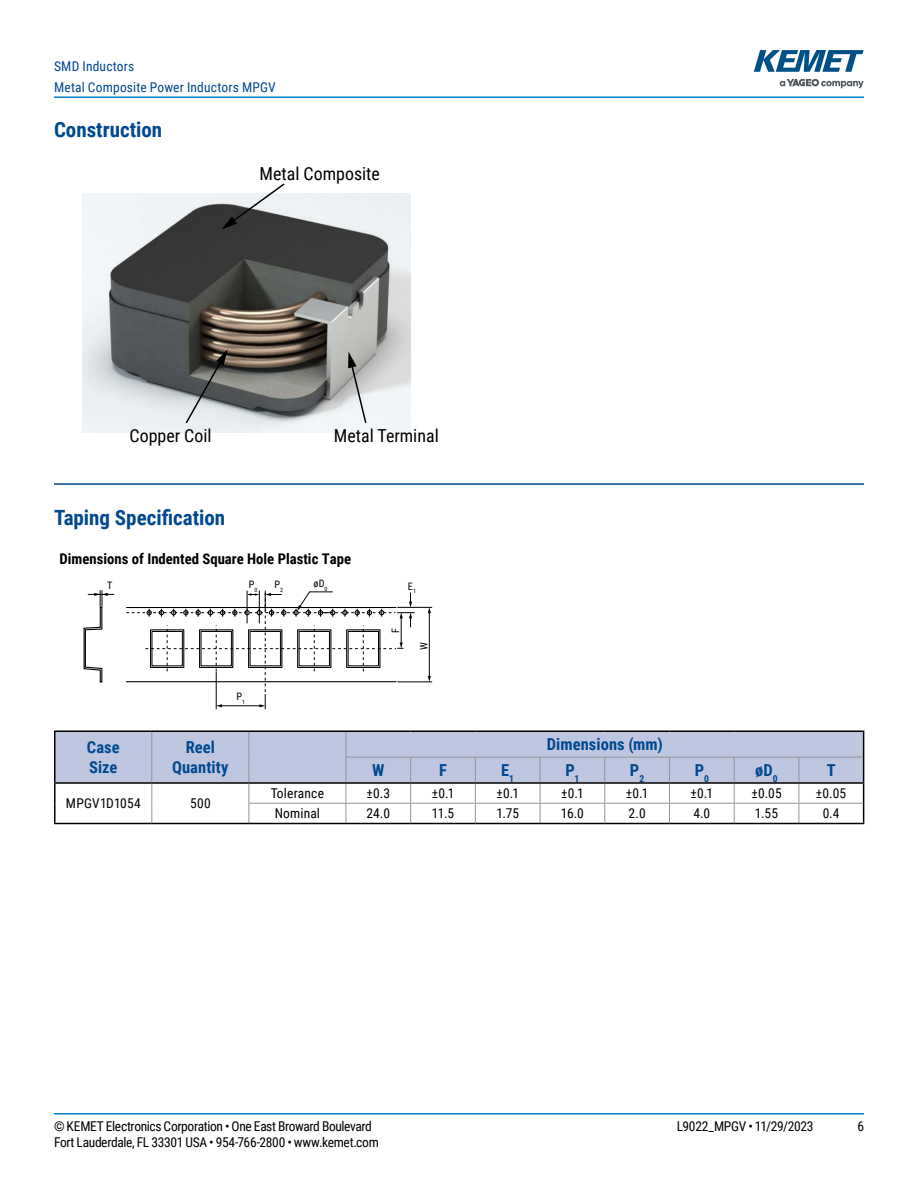
<style>
.page{position:relative;width:918px;height:1188px;background:#fff}
.page>*{position:absolute;margin:0;border:0;box-sizing:border-box;transform-origin:0 0}
.t1{font:700 21px "Roboto Condensed";color:#004990}
.t2{font:17.85px "Roboto Condensed";color:#000}
.t3{font:700 16.5px/19.8px "Roboto Condensed";letter-spacing:.005em;color:#004990}
.t4{font:700 14.7px "Roboto Condensed";color:#000}
.t5{font:13.5px "Roboto Condensed";letter-spacing:-.025em;color:#000}
.t6{font:13.5px/21px "Roboto Condensed";letter-spacing:.015em;color:#004990}
.t7{font:13.5px "Roboto Condensed";letter-spacing:.01em;color:#000}
.t8{font:10.2px "Roboto Condensed";color:#000}
.t9{font:6px "Roboto Condensed";color:#000}
</style>
<div class="page">
<hr style="left:54px;top:1113px;width:810px;height:2px;background:#007dc3">
<hr style="left:54px;top:96px;width:810px;height:2px;background:#007dc3">
<svg style="left:780px;top:79px;width:84px;height:9px"></svg>
<svg style="left:754px;top:50px;width:110px;height:22px"></svg>
<hr style="left:54px;top:483px;width:810px;height:2px;background:#004990">
<img style="left:83px;top:194px;width:328px;height:239px">
<svg style="left:348px;top:352px;width:20px;height:73px"></svg>
<svg style="left:184px;top:349px;width:44px;height:76px;background:#7b7d7d"></svg>
<svg style="left:221px;top:183px;width:65px;height:46px"></svg>
<hr style="left:429px;top:612px;width:1px;height:65px;background:#000">
<svg style="left:428px;top:676px;width:3px;height:6px"></svg>
<hr style="left:397px;top:607px;width:35px;height:1px;background:#000">
<hr style="left:397px;top:682px;width:35px;height:1px;background:#000">
<svg style="left:126px;top:591px;width:289px;height:118px"></svg>
<svg style="left:83px;top:590px;width:31px;height:93px"></svg>
<hr style="left:54px;top:730px;width:98px;height:2px;background:#000">
<hr style="left:152px;top:730px;width:97px;height:2px;background:#000">
<hr style="left:249px;top:730px;width:97px;height:2px;background:#000">
<hr style="left:346px;top:730px;width:65px;height:2px;background:#000">
<hr style="left:411px;top:730px;width:64px;height:2px;background:#000">
<hr style="left:475px;top:730px;width:65px;height:2px;background:#000">
<hr style="left:540px;top:730px;width:65px;height:2px;background:#000">
<hr style="left:605px;top:730px;width:64px;height:2px;background:#000">
<hr style="left:669px;top:730px;width:65px;height:2px;background:#000">
<hr style="left:734px;top:730px;width:65px;height:2px;background:#000">
<hr style="left:799px;top:730px;width:65px;height:2px;background:#000">
<svg style="left:54px;top:731px;width:810px;height:93px"></svg>
<hr style="left:249px;top:823px;width:97px;height:1px;background:#000">
<hr style="left:346px;top:823px;width:65px;height:1px;background:#000">
<hr style="left:411px;top:823px;width:64px;height:1px;background:#000">
<hr style="left:475px;top:823px;width:65px;height:1px;background:#000">
<hr style="left:540px;top:823px;width:65px;height:1px;background:#000">
<hr style="left:605px;top:823px;width:64px;height:1px;background:#000">
<hr style="left:669px;top:823px;width:65px;height:1px;background:#000">
<hr style="left:734px;top:823px;width:65px;height:1px;background:#000">
<hr style="left:799px;top:823px;width:65px;height:1px;background:#000">
<p class="t6" style="left:54px;top:55px;width:223px">SMD Inductors<br>Metal Composite Power Inductors MPGV</p>
<h1 class="t1" style="left:54px;top:115px;width:110px">Construction</h1>
<h2 class="t2" style="left:260px;top:161px;width:122px">Metal Composite</h2>
<h2 class="t2" style="left:130px;top:423px;width:84px">Copper Coil</h2>
<h2 class="t2" style="left:334px;top:423px;width:106px">Metal Terminal</h2>
<h1 class="t1" style="left:54px;top:503px;width:173px">Taping Specification</h1>
<p class="t4" style="left:60px;top:549px;width:293px">Dimensions of Indented Square Hole Plastic Tape</p>
<p class="t8" style="left:249px;top:578px;width:10px">P<sub>0</sub></p>
<p class="t8" style="left:274px;top:578px;width:10px">P<sub>2</sub></p>
<p class="t8" style="left:314px;top:576px;width:12px">øD</p>
<p class="t8" style="left:107px;top:579px;width:7px">T</p>
<p class="t9" style="left:325px;top:584px;width:4px">0</p>
<p class="t8" style="left:236px;top:690px;width:10px">P<sub>1</sub></p>
<p class="t8" style="left:408px;top:579px;width:10px">E<sub>1</sub></p>
<p class="t8" style="left:388px;top:633px;width:6px;rotate:-90deg">F</p>
<p class="t8" style="left:417px;top:650px;width:9px;rotate:-90deg">W</p>
<p class="t3" style="left:87px;top:737px;width:34px">Case<br>Size</p>
<p class="t3" style="left:172px;top:737px;width:58px;text-align:center">Reel<br>Quantity</p>
<p class="t3" style="left:547px;top:734px;width:117px">Dimensions (mm)</p>
<p class="t3" style="left:372px;top:760px;width:14px">W</p>
<p class="t3" style="left:439px;top:760px;width:9px">F</p>
<p class="t3" style="left:501px;top:760px;width:14px">E<sub>1</sub></p>
<p class="t3" style="left:565px;top:760px;width:16px">P<sub>1</sub></p>
<p class="t3" style="left:630px;top:760px;width:16px">P<sub>2</sub></p>
<p class="t3" style="left:695px;top:760px;width:16px">P<sub>0</sub></p>
<p class="t3" style="left:755px;top:760px;width:24px">øD<sub>0</sub></p>
<p class="t3" style="left:827px;top:760px;width:10px">T</p>
<p class="t7" style="left:66px;top:794px;width:76px">MPGV1D1054</p>
<p class="t5" style="left:190px;top:794px;width:22px">500</p>
<p class="t8" style="left:264px;top:780px;width:12px">W<sub>1</sub></p>
<p class="t7" style="left:271px;top:784px;width:55px">Tolerance</p>
<p class="t5" style="left:366px;top:784px;width:25px">±0.3</p>
<p class="t5" style="left:432px;top:784px;width:24px">±0.1</p>
<p class="t5" style="left:496px;top:784px;width:24px">±0.1</p>
<p class="t5" style="left:561px;top:784px;width:24px">±0.1</p>
<p class="t5" style="left:626px;top:784px;width:24px">±0.1</p>
<p class="t5" style="left:691px;top:784px;width:24px">±0.1</p>
<p class="t5" style="left:751px;top:784px;width:32px">±0.05</p>
<p class="t5" style="left:816px;top:784px;width:32px">±0.05</p>
<p class="t7" style="left:275px;top:804px;width:47px">Nominal</p>
<p class="t5" style="left:366px;top:804px;width:25px">24.0</p>
<p class="t5" style="left:432px;top:804px;width:24px">11.5</p>
<p class="t5" style="left:496px;top:804px;width:24px">1.75</p>
<p class="t5" style="left:561px;top:804px;width:25px">16.0</p>
<p class="t5" style="left:629px;top:804px;width:19px">2.0</p>
<p class="t5" style="left:693px;top:804px;width:18px">4.0</p>
<p class="t5" style="left:755px;top:804px;width:25px">1.55</p>
<p class="t5" style="left:823px;top:804px;width:18px">0.4</p>
<p class="t5" style="left:54px;top:1116px;width:319px">© KEMET Electronics Corporation • One East Broward Boulevard</p>
<p class="t5" style="left:677px;top:1116px;width:138px">L9022_MPGV • 11/29/2023</p>
<p class="t5" style="left:857px;top:1116px;width:8px">6</p>
<p class="t5" style="left:54px;top:1133px;width:326px">Fort Lauderdale, FL 33301 USA • 954-766-2800 • www.kemet.com</p>
</div>
